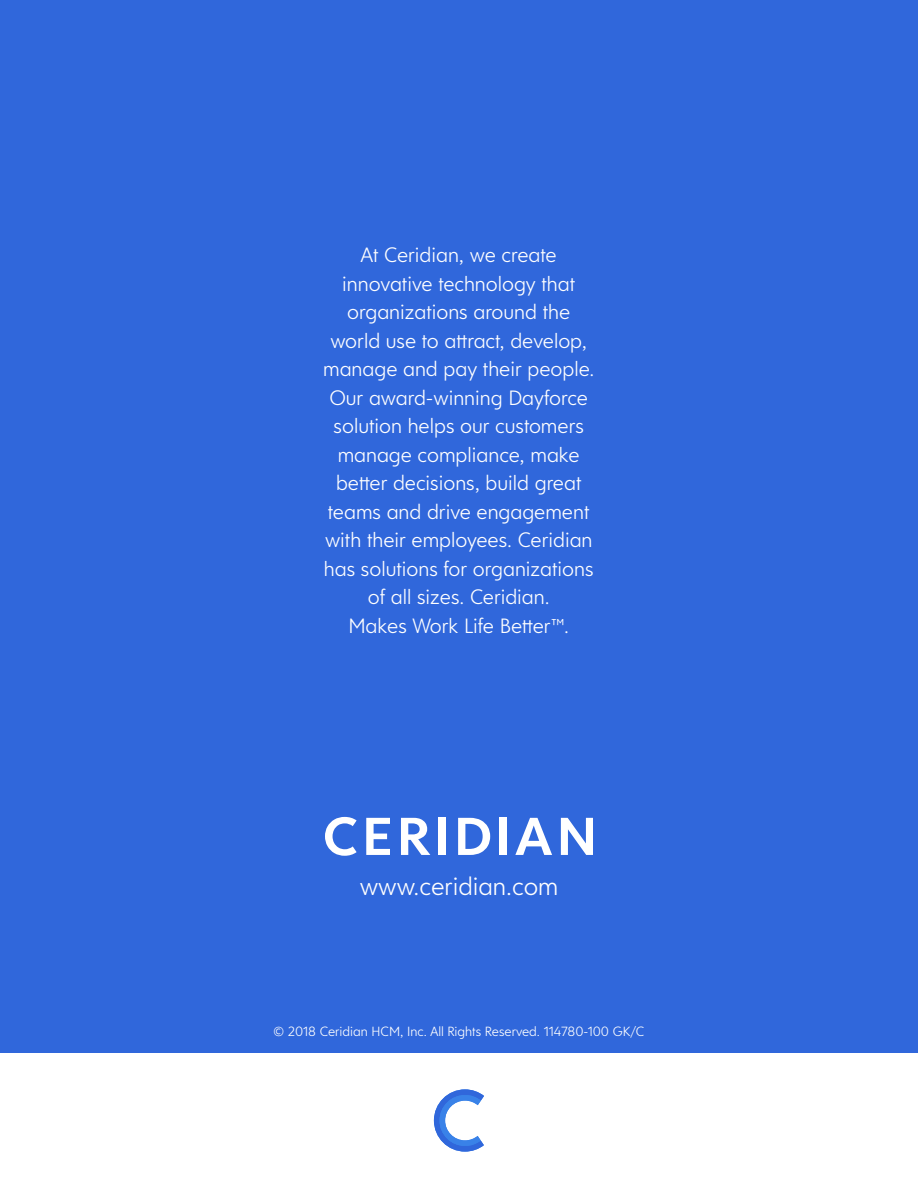
<style>
.page{position:relative;width:918px;height:1188px;background:#3067db}
.page>*{position:absolute;margin:0;border:0;box-sizing:border-box;transform-origin:0 0}
.t1{font:300 25.5px "Clarika Geometric";color:#fff}
.t2{font:300 21px/28.5px "Clarika Geometric";color:#fff;text-align:center}
.t3{font:300 13.5px "Clarika Geometric";color:#fff}
</style>
<div class="page">
<svg style="left:325px;top:817px;width:32px;height:39px"></svg>
<svg style="left:366px;top:818px;width:24px;height:37px"></svg>
<svg style="left:401px;top:818px;width:29px;height:37px"></svg>
<div style="left:438px;top:818px;width:7px;height:37px;background:#fff"></div>
<svg style="left:458px;top:818px;width:32px;height:37px"></svg>
<div style="left:500px;top:818px;width:7px;height:37px;background:#fff"></div>
<svg style="left:515px;top:818px;width:37px;height:37px"></svg>
<svg style="left:561px;top:818px;width:32px;height:37px"></svg>
<div style="left:0;top:1053px;width:918px;height:135px;background:#fff"></div>
<svg style="left:434px;top:1089px;width:50px;height:63px"></svg>
<p class="t2" style="left:323px;top:240px;width:273px">At Ceridian, we create innovative technology that organizations around the world use to attract, develop, manage and pay their people.<br>Our award-winning Dayforce solution helps our customers manage compliance, make better decisions, build great teams and drive engagement with their employees. Ceridian has solutions for organizations of all sizes. Ceridian.<br>Makes Work Life Better™.</p>
<p class="t1" style="left:360px;top:870px;width:200px">www.ceridian.com</p>
<p class="t3" style="left:273px;top:1023px;width:373px">© 2018 Ceridian HCM, Inc. All Rights Reserved. 114780-100 GK/C</p>
</div>
